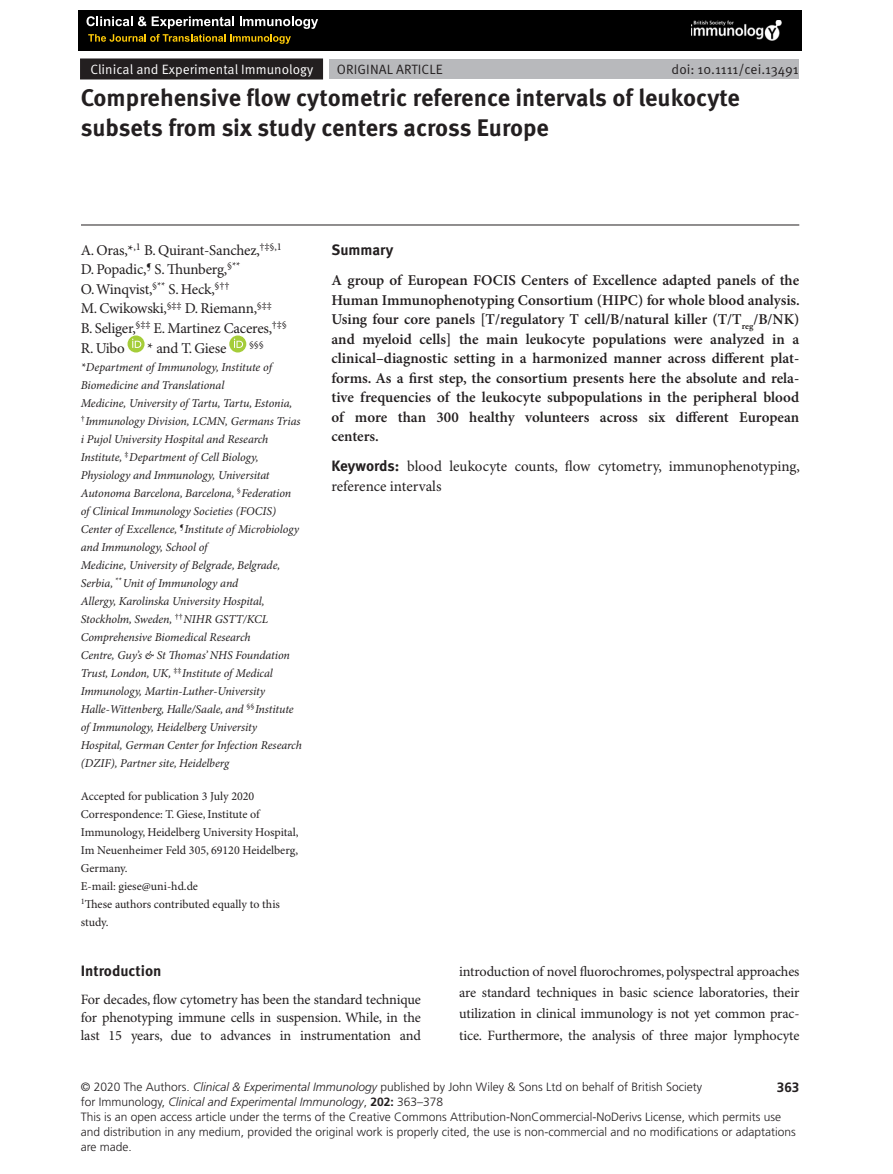
<style>
.page{position:relative;width:893px;height:1174px;background:#fff}
.page>*{position:absolute;margin:0;border:0;box-sizing:border-box;transform-origin:0 0}
.t1{font:700 24px/30px "Meta Pro";color:#231f20}
.t2{font:600 15px/19.5px "Minion Pro";letter-spacing:-.005em;color:#231f20;text-align:justify}
.t3{font:15px/19.5px "Minion Pro";letter-spacing:-.01em;color:#231f20}
.t4{font:700 15px "Meta Pro";color:#231f20}
.t5{font:14.25px/21.3px "Minion Pro";letter-spacing:-.01em;color:#231f20;text-align:justify}
.t6{font:13.5px "Meta Pro";color:#231f20}
.t7{font:13.5px "Meta Pro";color:#fff}
.t8{font:700 13.5px "Frutiger LT Std";color:#231f20}
.t9{font:italic 12px/18px "Minion Pro";letter-spacing:-.01em;color:#231f20}
.t10{font:300 12px/15px "Frutiger LT Std";color:#231f20}
.t11{font:12px/18px "Minion Pro";color:#231f20}
.t12{font:10.5px "Minion Pro";color:#231f20}
.s1{font-family:"Meta Pro";font-weight:700}
.s2{font-style:italic}
.s3{font-weight:700}
</style>
<div class="page">
<div style="left:128px;top:335px;width:17px;height:17px;background:#a5cd39;border-radius:50%"></div>
<svg style="left:132px;top:338px;width:9px;height:10px"></svg>
<div style="left:229px;top:335px;width:17px;height:17px;background:#a5cd39;border-radius:50%"></div>
<svg style="left:234px;top:338px;width:9px;height:10px"></svg>
<hr style="left:81px;top:225px;width:718px;height:1px;background:#231f20">
<div style="left:81px;top:59px;width:241px;height:20px;background:#231f20"></div>
<div style="left:80px;top:58px;width:243px;height:21px;border:2px solid #231f20"></div>
<div style="left:329px;top:59px;width:470px;height:20px;background:#b8b9bc"></div>
<div style="left:78px;top:11px;width:724px;height:40px;background:#000"></div>
<svg style="left:86px;top:16px;width:232px;height:28px"></svg>
<img style="left:691px;top:20px;width:90px;height:20px">
<p class="t7" style="left:91px;top:61px;width:224px">Clinical and Experimental Immunology</p>
<p class="t6" style="left:337px;top:61px;width:106px">Ori gi nal Article</p>
<p class="t6" style="left:672px;top:61px;width:129px">doi: 10.1111/cei.13491</p>
<h1 class="t1" style="left:81px;top:84px;width:661px">Comprehensive flow cytometric reference intervals of leukocyte subsets from six study centers across Europe</h1>
<p class="t3" style="left:81px;top:241px;width:208px">A. Oras,*<sup>,1</sup> B. Quirant-Sanchez,<sup>†‡§,1<br></sup>D. Popadic,<sup>¶</sup> S. Thunberg,<sup>§**<br></sup>O. Winqvist,<sup>§**</sup> S. Heck,<sup>§††<br></sup>M. Cwikowski,<sup>§‡‡</sup> D. Riemann,<sup>§‡‡<br></sup>B. Seliger,<sup>§‡‡</sup> E. Martinez Caceres,<sup>†‡§<br></sup>R. Uibo</p>
<p class="t3" style="left:147px;top:338px;width:81px">* and T. Giese</p>
<p class="t12" style="left:249px;top:338px;width:16px">§§§</p>
<p class="t9" style="left:81px;top:358px;width:222px">*Department of Immunology, Institute of Biomedicine and Translational<br>Medicine, University of Tartu, Tartu, Estonia, <sup>†</sup>Immunology Division, LCMN, Germans Trias i Pujol University Hospital and Research Institute, <sup>‡</sup>Department of Cell Biology, Physiology and Immunology, Universitat Autonoma Barcelona, Barcelona, <sup>§</sup>Federation of Clinical Immunology Societies (FOCIS)<br>Center of Excellence, <sup>¶</sup>Institute of Microbiology and Immunology, School of<br>Medicine, University of Belgrade, Belgrade, Serbia, <sup>**</sup>Unit of Immunology and<br>Allergy, Karolinska University Hospital, Stockholm, Sweden, <sup>††</sup>NIHR GSTT/KCL Comprehensive Biomedical Research<br>Centre, Guy’s &amp; St Thomas’ NHS Foundation Trust, London, UK, <sup>‡‡</sup>Institute of Medical Immunology, Martin-Luther-University Halle-Wittenberg, Halle/Saale, and <sup>§§</sup>Institute of Immunology, Heidelberg University Hospital, German Center for Infection Research (DZIF), Partner site, Heidelberg</p>
<p class="t11" style="left:81px;top:787px;width:219px">Accepted for publication 3 July 2020<br>Correspondence: T. Giese, Institute of<br>Immunology, Heidelberg University Hospital,<br>Im Neuenheimer Feld 305, 69120 Heidelberg,<br>Germany.<br>E-mail: giese@uni-hd.de<br><sup>1</sup>These authors contributed equally to this study.</p>
<p class="t4" style="left:332px;top:241px;width:63px">Summary</p>
<p class="t2" style="left:332px;top:271px;width:470px">A group of European FOCIS Centers of Excellence adapted panels of the Human Immunophenotyping Consortium (HIPC) for whole blood analysis.<br>Using four core panels [T/regulatory T cell/B/natural killer (T/T<sub>reg</sub>/B/NK) and myeloid cells] the main leukocyte populations were analyzed in a clinical–diagnostic setting in a harmonized manner across different plat&shy;forms. As a first step, the consortium presents here the absolute and rela&shy;tive frequencies of the leukocyte subpopulations in the peripheral blood of more than 300 healthy volunteers across six different European centers.</p>
<p class="t3" style="left:332px;top:457px;width:470px"><span class="s1">Keywords:</span> blood leukocyte counts, flow cytometry, immunophenotyping, reference intervals</p>
<p class="t4" style="left:81px;top:961px;width:82px">Introduction</p>
<p class="t5" style="left:81px;top:990px;width:342px;line-height:18px">For decades, flow cytometry has been the standard technique for phenotyping immune cells in suspension. While, in the last 15 years, due to advances in instrumentation and</p>
<p class="t5" style="left:459px;top:961px;width:342px">introduction of novel fluorochromes, polyspectral approaches are standard techniques in basic science laboratories, their utilization in clinical immunology is not yet common prac&shy;tice. Furthermore, the analysis of three major lymphocyte</p>
<p class="t10" style="left:81px;top:1079px;width:623px">© 2020 The Authors. <span class="s2">Clinical &amp; Experimental Immunology</span> published by John Wiley &amp; Sons Ltd on behalf of British Society for Immunology, <span class="s2">Clinical and Experimental Immunology</span>, <span class="s3">202:</span> 363–378</p>
<p class="t8" style="left:777px;top:1079px;width:24px">363</p>
<p class="t10" style="left:81px;top:1109px;width:716px">This is an open access article under the terms of the Creative Commons Attribution-NonCommercial-NoDerivs License, which permits use and distribution in any medium, provided the original work is properly cited, the use is non-commercial and no modifications or adaptations are made.</p>
</div>
